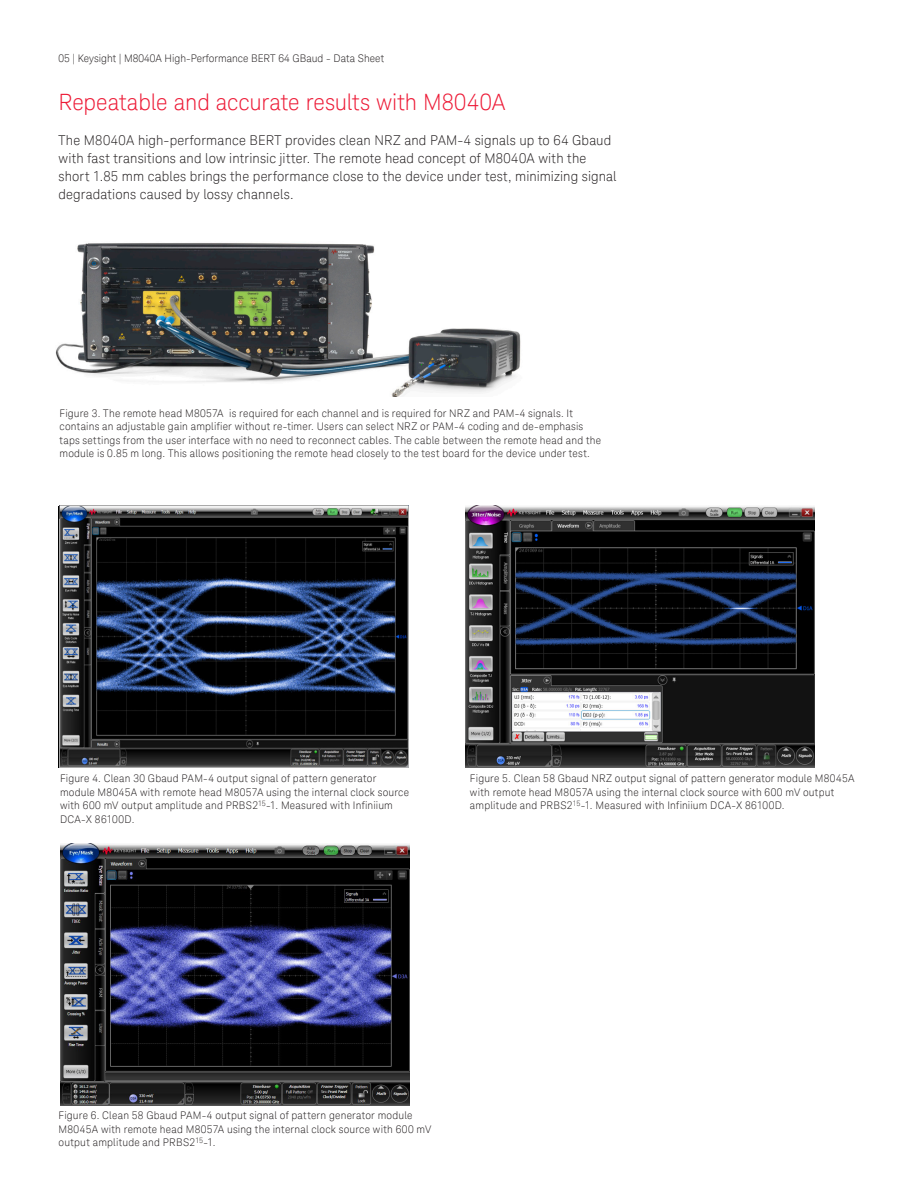
<style>
.page{position:relative;width:918px;height:1188px;background:#fff}
.page>*{position:absolute;margin:0;border:0;box-sizing:border-box;transform-origin:0 0}
.K_Heading_1{font:300 22.5px "Keysight Sans";letter-spacing:-.005em;color:#ed1a36}
.K_Body_Text{font:300 13.5px/18px "Keysight Sans";letter-spacing:.01em;color:#231f20}
.K_Captions{font:300 10.5px/13.5px "Keysight Sans";letter-spacing:.02em;color:#231f20}
.K_Captions-2{font:300 10.5px "Keysight Sans";color:#231f20}
</style>
<div class="page">
<img style="left:55px;top:243px;width:466px;height:154px">
<img style="left:59px;top:506px;width:350px;height:262px">
<img style="left:466px;top:506px;width:349px;height:262px">
<img style="left:60px;top:844px;width:349px;height:262px">
<p class="K_Captions-2" style="left:59px;top:52px;width:327px">05 | Keysight | M8040A High-Performance BERT 64 GBaud - Data Sheet</p>
<p class="K_Heading_1" style="left:59px;top:89px;width:449px">Repeatable and accurate results with M8040A</p>
<p class="K_Body_Text" style="left:59px;top:131px;width:560px">The M8040A high-performance BERT provides clean NRZ and PAM-4 signals up to 64 Gbaud with fast transitions and low intrinsic jitter. The remote head concept of M8040A with the short 1.85 mm cables brings the performance close to the device under test, minimizing signal degradations caused by lossy channels.</p>
<p class="K_Captions" style="left:60px;top:406px;width:543px">Figure 3. The remote head M8057A is required for each channel and is required for NRZ and PAM-4 signals. It contains an adjustable gain amplifier without re-timer. Users can select NRZ or PAM-4 coding and de-emphasis taps settings from the user interface with no need to reconnect cables. The cable between the remote head and the module is 0.85 m long. This allows positioning the remote head closely to the test board for the device under test.</p>
<p class="K_Captions" style="left:60px;top:772px;width:351px">Figure 4. Clean 30 Gbaud PAM-4 output signal of pattern generator module M8045A with remote head M8057A using the internal clock source with 600 mV output amplitude and PRBS2<sup>15</sup>-1. Measured with Infiniium DCA-X 86100D.</p>
<p class="K_Captions" style="left:470px;top:772px;width:386px">Figure 5. Clean 58 Gbaud NRZ output signal of pattern generator module M8045A with remote head M8057A using the internal clock source with 600 mV output amplitude and PRBS2<sup>15</sup>-1. Measured with Infiniium DCA-X 86100D.</p>
<p class="K_Captions" style="left:59px;top:1109px;width:374px">Figure 6. Clean 58 Gbaud PAM-4 output signal of pattern generator module<br>M8045A with remote head M8057A using the internal clock source with 600 mV output amplitude and PRBS2<sup>15</sup>-1.</p>
</div>
